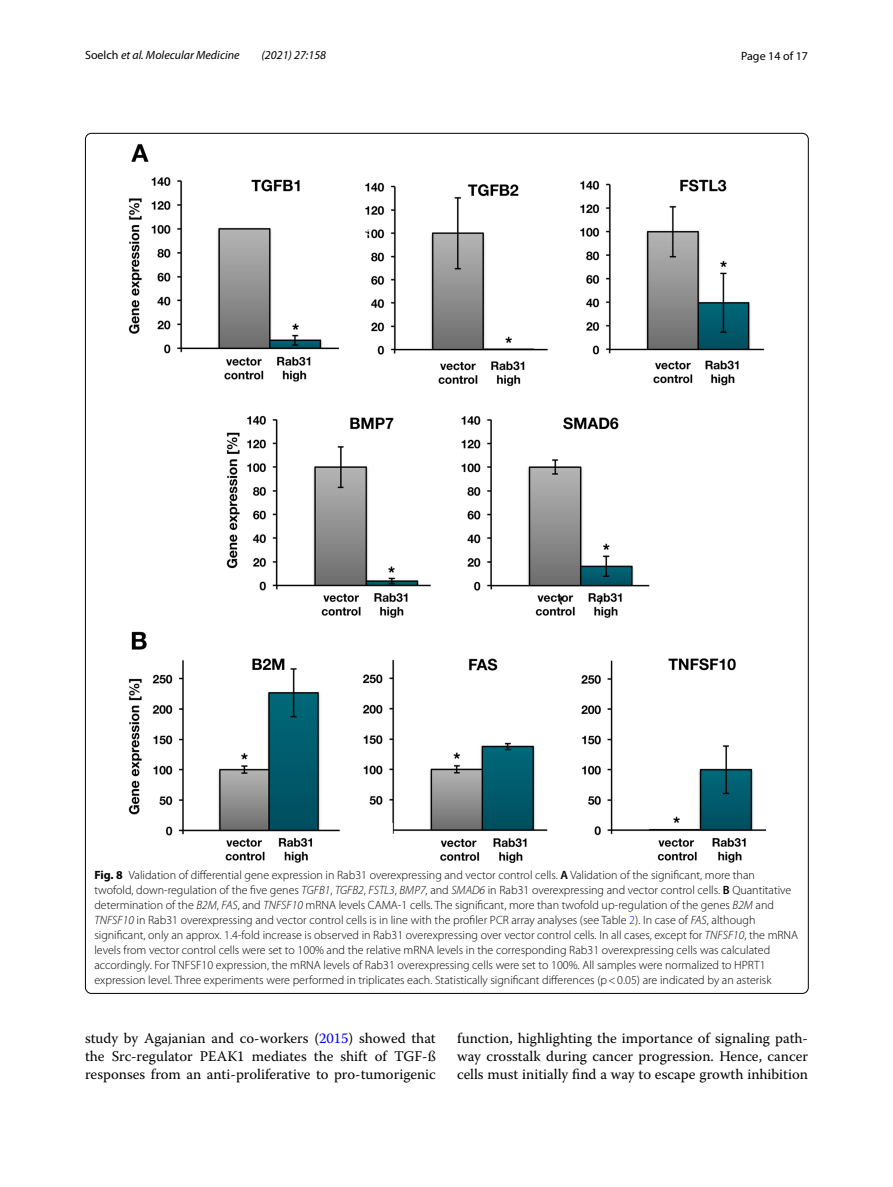
<style>
.page{position:relative;width:893px;height:1187px;background:#fff}
.page>*{position:absolute;margin:0;border:0;box-sizing:border-box;transform-origin:0 0}
.t1{font:14.7px/18px "Warnock Pro";color:#000;text-align:justify}
.t2{font:300 12px/15px "Myriad Pro";color:#000}
.t3{font:italic 12px "Myriad Pro";color:#000}
.t4{font:12px "Myriad Pro";color:#000}
.s1{font-style:normal}
.s2{font-weight:700}
.s3{font-weight:600}
.s4{font-style:italic}
.s5{color:#00f}
</style>
<div class="page">
<img style="left:128px;top:144px;width:638px;height:719px">
<p class="t3" style="left:85px;top:48px;width:156px"><span class="s1">Soelch</span> et al. Molecular Medicine</p>
<p class="t3" style="left:262px;top:48px;width:66px">(2021) 27:158</p>
<p class="t4" style="left:741px;top:48px;width:68px">Page 14 of 17</p>
<p class="t2" style="left:94px;top:867px;width:705px"><span class="s2">Fig. 8</span> Validation of differential gene expression in Rab31 overexpressing and vector control cells. <span class="s3">A</span> Validation of the significant, more than<br>twofold, down-regulation of the five genes <span class="s4">TGFB1</span>, <span class="s4">TGFB2</span>, <span class="s4">FSTL3</span>, <span class="s4">BMP7</span>, and <span class="s4">SMAD6</span> in Rab31 overexpressing and vector control cells. <span class="s3">B</span> Quantitative determination of the <span class="s4">B2M</span>, <span class="s4">FAS</span>, and <span class="s4">TNFSF10</span> mRNA levels CAMA-1 cells. The significant, more than twofold up-regulation of the genes <span class="s4">B2M</span> and <span class="s4">TNFSF10</span> in Rab31 overexpressing and vector control cells is in line with the profiler PCR array analyses (see Table <span class="s5">2</span>). In case of <span class="s4">FAS</span>, although significant, only an approx. 1.4-fold increase is observed in Rab31 overexpressing over vector control cells. In all cases, except for <span class="s4">TNFSF10</span>, the mRNA levels from vector control cells were set to 100% and the relative mRNA levels in the corresponding Rab31 overexpressing cells was calculated accordingly. For TNFSF10 expression, the mRNA levels of Rab31 overexpressing cells were set to 100%. All samples were normalized to HPRT1 expression level. Three experiments were performed in triplicates each. Statistically significant differences (p&lt;0.05) are indicated by an asterisk</p>
<p class="t1" style="left:85px;top:1029px;width:352px">study by Agajanian and co-workers (<span class="s5">2015</span>) showed that the Src-regulator PEAK1 mediates the shift of TGF-ß responses from an anti-proliferative to pro-tumorigenic</p>
<p class="t1" style="left:457px;top:1029px;width:352px">function, highlighting the importance of signaling path&shy;way crosstalk during cancer progression. Hence, cancer cells must initially find a way to escape growth inhibition</p>
</div>
